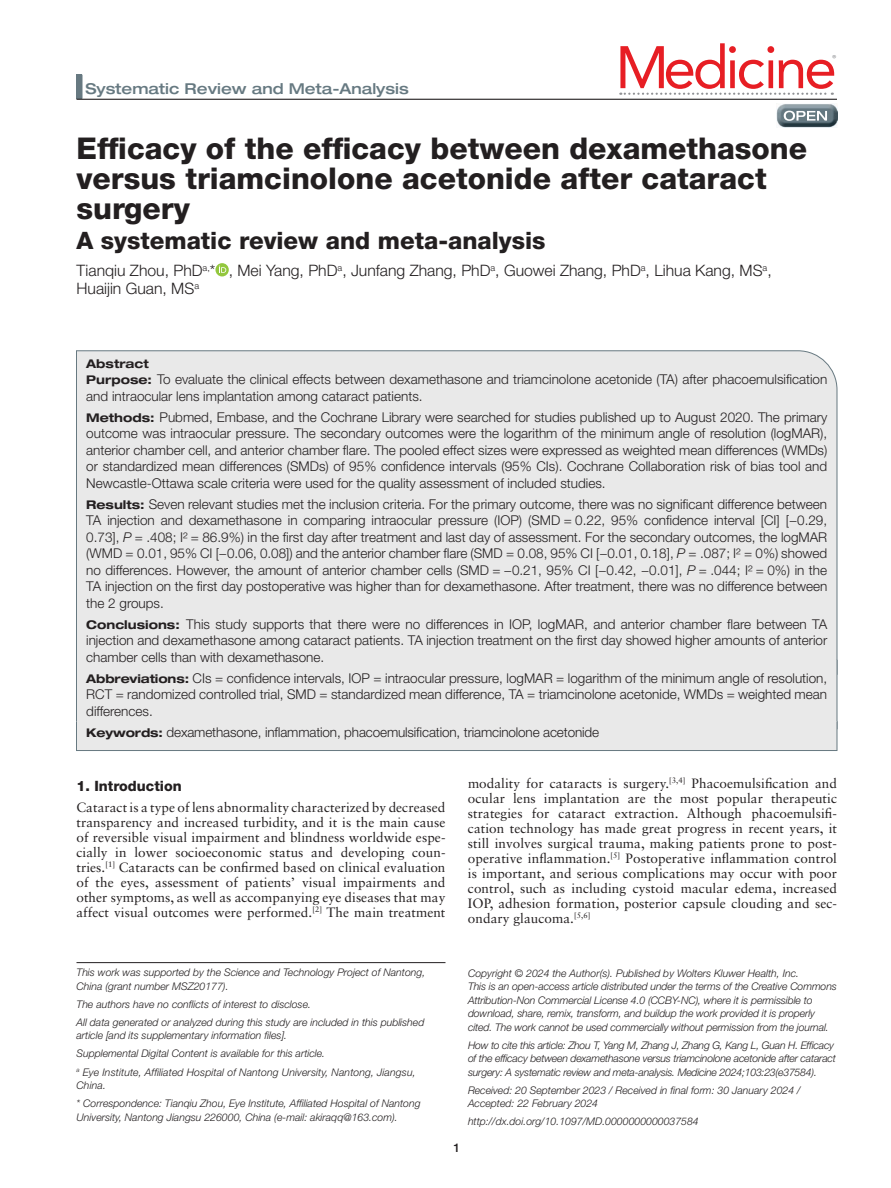
<style>
.page{position:relative;width:891px;height:1188px;background:#fff}
.page>*{position:absolute;margin:0;border:0;box-sizing:border-box;transform-origin:0 0}
.t1{font:59.4px "Avenir";letter-spacing:-.06em;color:#e71e24}
.t2{font:800 30px/30px "Helvetica Neue LT Std";color:#231f20}
.t3{font:800 24px "Helvetica Neue LT Std";color:#231f20}
.t4{font:300 15.75px/18px "Helvetica Neue LT Std";color:#231f20}
.t5{font:500 expanded 15px "Helvetica Neue LT Std";color:#667981}
.t6{font:800 14.25px "Helvetica Neue LT Std";color:#231f20}
.t7{font:300 13.5px/16.5px "Helvetica Neue LT Std";color:#231f20;text-align:justify}
.t8{font:13.5px/15px "Sabon LT Std";letter-spacing:.005em;color:#231f20;text-align:justify}
.t9{font:700 expanded 12px "Helvetica Neue LT Std";color:#231f20}
.t10{font:500 12px "Helvetica Neue LT Std";color:#231f20}
.t11{font:italic 300 10.5px/13.5px "Helvetica Neue LT Std";color:#231f20}
.t12{font:italic 300 10.5px/13.5px "Helvetica Neue LT Std";letter-spacing:-.02em;color:#231f20}
.t13{font:500 10.35px "Akzidenz Grotesk BE";color:#909295}
.s1{font-weight:700;font-stretch:expanded;font-size:12px}
.s2{font-style:italic}
</style>
<div class="page">
<div style="left:76px;top:74px;width:6px;height:25px;background:#677981"></div>
<hr style="left:76px;top:99px;width:761px;height:1px;background:#231f20">
<img style="left:776px;top:104px;width:61px;height:24px">
<svg style="left:784px;top:111px;width:43px;height:10px"></svg>
<svg style="left:620px;top:93px;width:213px;height:2px"></svg>
<div style="left:76px;top:350px;width:762px;height:326px;background:#e9e9e9"></div>
<div style="left:76px;top:660px;width:761px;height:70px;background:#e9e9e9"></div>
<div style="left:76px;top:721px;width:761px;height:30px;background:#e9e9e9"></div>
<div style="left:76px;top:721px;width:761px;height:30px;border:1px solid #677981"></div>
<svg style="left:215px;top:263px;width:14px;height:13px"></svg>
<svg style="left:219px;top:266px;width:7px;height:7px"></svg>
<hr style="left:76px;top:962px;width:370px;height:1px;background:#231f20">
<p class="t5" style="left:86px;top:80px;width:325px">Systematic Review and Meta-Analysis</p>
<h1 class="t1" style="left:615px;top:33px;width:223px">Medicine</h1>
<p class="t13" style="left:832px;top:52px;width:6px">®</p>
<h2 class="t2" style="left:76px;top:134px;width:732px">Efficacy of the efficacy between dexamethasone versus triamcinolone acetonide after cataract surgery</h2>
<h3 class="t3" style="left:76px;top:227px;width:471px">A systematic review and meta-analysis</h3>
<p class="t4" style="left:76px;top:261px;width:697px">Tianqiu Zhou, PhD<sup>a,</sup>* , Mei Yang, PhD<sup>a</sup>, Junfang Zhang, PhD<sup>a</sup>, Guowei Zhang, PhD<sup>a</sup>, Lihua Kang, MS<sup>a</sup>,<br>Huaijin Guan, MS<sup>a</sup></p>
<p class="t9" style="left:86px;top:356px;width:64px">Abstract</p>
<p class="t7" style="left:86px;top:371px;width:743px"><span class="s1">Purpose:</span> To evaluate the clinical effects between dexamethasone and triamcinolone acetonide (TA) after phacoemulsification and intraocular lens implantation among cataract patients.</p>
<p class="t7" style="left:86px;top:409px;width:743px"><span class="s1">Methods:</span> Pubmed, Embase, and the Cochrane Library were searched for studies published up to August 2020. The primary outcome was intraocular pressure. The secondary outcomes were the logarithm of the minimum angle of resolution (logMAR), anterior chamber cell, and anterior chamber flare. The pooled effect sizes were expressed as weighted mean differences (WMDs) or standardized mean differences (SMDs) of 95% confidence intervals (95% CIs). Cochrane Collaboration risk of bias tool and Newcastle-Ottawa scale criteria were used for the quality assessment of included studies.</p>
<p class="t7" style="left:86px;top:496px;width:743px"><span class="s1">Results:</span> Seven relevant studies met the inclusion criteria. For the primary outcome, there was no significant difference between TA injection and dexamethasone in comparing intraocular pressure (IOP) (SMD = 0.22, 95% confidence interval [CI] [−0.29, 0.73], <span class="s2">P</span> = .408; I² = 86.9%) in the first day after treatment and last day of assessment. For the secondary outcomes, the logMAR (WMD = 0.01, 95% CI [−0.06, 0.08]) and the anterior chamber flare (SMD = 0.08, 95% CI [−0.01, 0.18], <span class="s2">P</span> = .087; I² = 0%) showed no differences. However, the amount of anterior chamber cells (SMD = −0.21, 95% CI [−0.42, −0.01], <span class="s2">P</span> = .044; I² = 0%) in the TA injection on the first day postoperative was higher than for dexamethasone. After treatment, there was no difference between the 2 groups.</p>
<p class="t7" style="left:86px;top:616px;width:743px"><span class="s1">Conclusions:</span> This study supports that there were no differences in IOP, logMAR, and anterior chamber flare between TA injection and dexamethasone among cataract patients. TA injection treatment on the first day showed higher amounts of anterior chamber cells than with dexamethasone.</p>
<p class="t7" style="left:86px;top:670px;width:743px"><span class="s1">Abbreviations:</span> CIs = confidence intervals, IOP = intraocular pressure, logMAR = logarithm of the minimum angle of resolution, RCT = randomized controlled trial, SMD = standardized mean difference, TA = triamcinolone acetonide, WMDs = weighted mean differences.</p>
<p class="t7" style="left:86px;top:724px;width:514px"><span class="s1">Keywords:</span> dexamethasone, inflammation, phacoemulsification, triamcinolone acetonide</p>
<p class="t6" style="left:76px;top:777px;width:107px">1. Introduction</p>
<p class="t8" style="left:76px;top:800px;width:371px">Cataract is a type of lens abnormality characterized by decreased transparency and increased turbidity, and it is the main cause of reversible visual impairment and blindness worldwide espe&shy;cially in lower socioeconomic status and developing coun&shy;tries.<sup>[1]</sup> Cataracts can be confirmed based on clinical evaluation of the eyes, assessment of patients’ visual impairments and other symptoms, as well as accompanying eye diseases that may affect visual outcomes were performed.<sup>[2]</sup> The main treatment</p>
<p class="t8" style="left:468px;top:776px;width:371px">modality for cataracts is surgery.<sup>[3,4]</sup> Phacoemulsification and ocular lens implantation are the most popular therapeutic strategies for cataract extraction. Although phacoemulsifi&shy;cation technology has made great progress in recent years, it still involves surgical trauma, making patients prone to post&shy;operative inflammation.<sup>[5]</sup> Postoperative inflammation control is important, and serious complications may occur with poor control, such as including cystoid macular edema, increased IOP, adhesion formation, posterior capsule clouding and sec&shy;ondary glaucoma.<sup>[5,6]</sup></p>
<p class="t11" style="left:76px;top:966px;width:350px">This work was supported by the Science and Technology Project of Nantong,<br>China (grant number MSZ20177).</p>
<p class="t11" style="left:76px;top:995px;width:349px;line-height:18px">The authors have no conflicts of interest to disclose.<br>All data generated or analyzed during this study are included in this published</p>
<p class="t11" style="left:76px;top:1027px;width:341px;line-height:18px">article [and its supplementary information files].<br>Supplemental Digital Content is available for this article.<br><sup>a</sup> Eye Institute, Affiliated Hospital of Nantong University, Nantong, Jiangsu,</p>
<p class="t11" style="left:76px;top:1076px;width:346px;line-height:18px">China.<br>* Correspondence: Tianqiu Zhou, Eye Institute, Affiliated Hospital of Nantong</p>
<p class="t11" style="left:77px;top:1110px;width:323px">University, Nantong Jiangsu 226000, China (e-mail: akiraqq@163.com).</p>
<p class="t10" style="left:453px;top:1140px;width:8px">1</p>
<p class="t11" style="left:468px;top:966px;width:370px">Copyright © 2024 the Author(s). Published by Wolters Kluwer Health, Inc.<br>This is an open-access article distributed under the terms of the Creative Commons Attribution-Non Commercial License 4.0 (CCBY-NC), where it is permissible to download, share, remix, transform, and buildup the work provided it is properly cited. The work cannot be used commercially without permission from the journal.</p>
<p class="t12" style="left:468px;top:1038px;width:369px">How to cite this article: Zhou T, Yang M, Zhang J, Zhang G, Kang L, Guan H. Efficacy of the efficacy between dexamethasone versus triamcinolone acetonide after cataract surgery: A systematic review and meta-analysis. Medicine 2024;103:23(e37584).</p>
<p class="t11" style="left:468px;top:1083px;width:334px">Received: 20 September 2023 / Received in final form: 30 January 2024 /<br>Accepted: 22 February 2024</p>
<p class="t11" style="left:468px;top:1114px;width:232px">http://dx.doi.org/10.1097/MD.0000000000037584</p>
</div>
